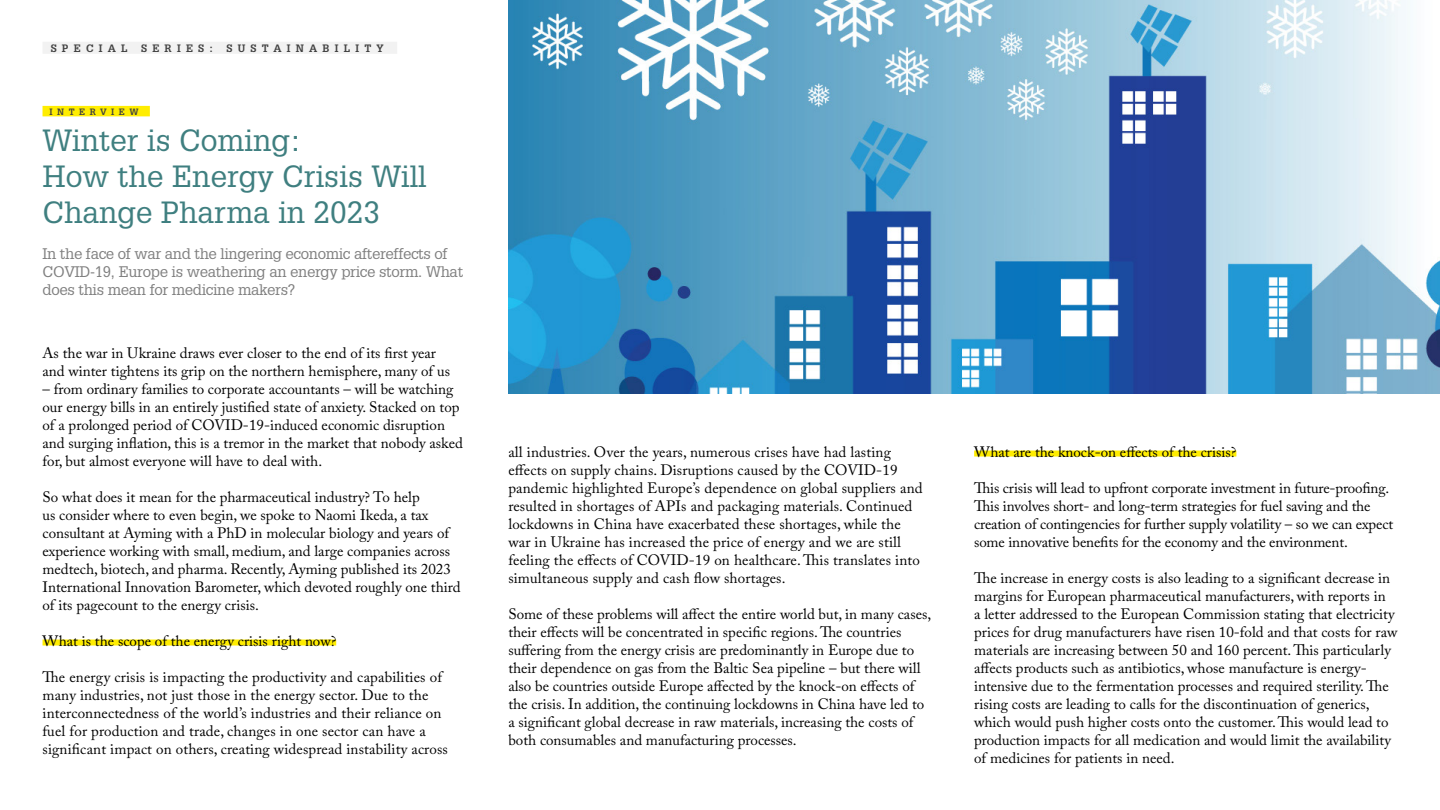
<style>
.page{position:relative;width:1440px;height:810px;background:#fff}
.page>*{position:absolute;margin:0;border:0;box-sizing:border-box;transform-origin:0 0}
.t1{font:30px/36px "Glypha LT Std";color:#3f7f80}
.t2{font:15px/18px "Adobe Caslon Pro";color:#000}
.t3{font:15px/18px "Glypha LT Std";letter-spacing:-.02em;color:#808080}
.t4{font:700 10.5px "Glypha LT Std";letter-spacing:.5em;color:#404040}
.t5{font:700 9px "Glypha LT Std";letter-spacing:.5em;color:#404040}
</style>
<div class="page">
<div style="left:43px;top:640px;width:293px;height:6px;background:#ffed00"></div>
<div style="left:974px;top:451px;width:262px;height:6px;background:#ffed00"></div>
<img style="left:508px;top:0;width:932px;height:394px">
<div style="left:43px;top:106px;width:107px;height:10px;background:#ffed00"></div>
<div style="left:43px;top:42px;width:354px;height:12px;background:#f2f2f2"></div>
<p class="t4" style="left:51px;top:41px;width:79px">SPECIAL</p>
<p class="t4" style="left:141px;top:41px;width:73px">SERIES:</p>
<p class="t4" style="left:226px;top:41px;width:159px">SUSTAINABILITY</p>
<p class="t5" style="left:50px;top:106px;width:90px">INTERVIEW</p>
<h1 class="t1" style="left:43px;top:121px;width:385px">Winter is Coming:<br>How the Energy Crisis Will<br>Change Pharma in 2023</h1>
<p class="t3" style="left:43px;top:244px;width:422px">In the face of war and the lingering economic aftereffects of<br>COVID-19, Europe is weathering an energy price storm. What does this mean for medicine makers?</p>
<p class="t2" style="left:43px;top:343px;width:409px">As the war in Ukraine draws ever closer to the end of its first year and winter tightens its grip on the northern hemisphere, many of us</p>
<p class="t2" style="left:43px;top:379px;width:422px">– from ordinary families to corporate accountants – will be watching our energy bills in an entirely justified state of anxiety. Stacked on top of a prolonged period of COVID-19-induced economic disruption and surging inflation, this is a tremor in the market that nobody asked for, but almost everyone will have to deal with.</p>
<p class="t2" style="left:43px;top:487px;width:420px">So what does it mean for the pharmaceutical industry? To help<br>us consider where to even begin, we spoke to Naomi Ikeda, a tax consultant at Ayming with a PhD in molecular biology and years of experience working with small, medium, and large companies across medtech, biotech, and pharma. Recently, Ayming published its 2023<br>International Innovation Barometer, which devoted roughly one third of its pagecount to the energy crisis.</p>
<p class="t2" style="left:43px;top:631px;width:295px">What is the scope of the energy crisis right now?</p>
<p class="t2" style="left:43px;top:667px;width:407px">The energy crisis is impacting the productivity and capabilities of many industries, not just those in the energy sector. Due to the interconnectedness of the world’s industries and their reliance on fuel for production and trade, changes in one sector can have a significant impact on others, creating widespread instability across</p>
<p class="t2" style="left:508px;top:442px;width:416px">all industries. Over the years, numerous crises have had lasting effects on supply chains. Disruptions caused by the COVID-19 pandemic highlighted Europe’s dependence on global suppliers and resulted in shortages of APIs and packaging materials. Continued lockdowns in China have exacerbated these shortages, while the war in Ukraine has increased the price of energy and we are still feeling the effects of COVID-19 on healthcare. This translates into simultaneous supply and cash flow shortages.</p>
<p class="t2" style="left:508px;top:604px;width:424px">Some of these problems will affect the entire world but, in many cases, their effects will be concentrated in specific regions. The countries suffering from the energy crisis are predominantly in Europe due to their dependence on gas from the Baltic Sea pipeline – but there will also be countries outside Europe affected by the knock-on effects of the crisis. In addition, the continuing lockdowns in China have led to a significant global decrease in raw materials, increasing the costs of both consumables and manufacturing processes.</p>
<p class="t2" style="left:974px;top:442px;width:264px">What are the knock-on effects of the crisis?</p>
<p class="t2" style="left:974px;top:478px;width:421px">This crisis will lead to upfront corporate investment in future-proofing.<br>This involves short- and long-term strategies for fuel saving and the creation of contingencies for further supply volatility – so we can expect some innovative benefits for the economy and the environment.</p>
<p class="t2" style="left:974px;top:568px;width:425px">The increase in energy costs is also leading to a significant decrease in margins for European pharmaceutical manufacturers, with reports in<br>a letter addressed to the European Commission stating that electricity prices for drug manufacturers have risen 10-fold and that costs for raw materials are increasing between 50 and 160 percent. This particularly affects products such as antibiotics, whose manufacture is energy&shy;intensive due to the fermentation processes and required sterility. The rising costs are leading to calls for the discontinuation of generics, which would push higher costs onto the customer. This would lead to production impacts for all medication and would limit the availability of medicines for patients in need.</p>
</div>
